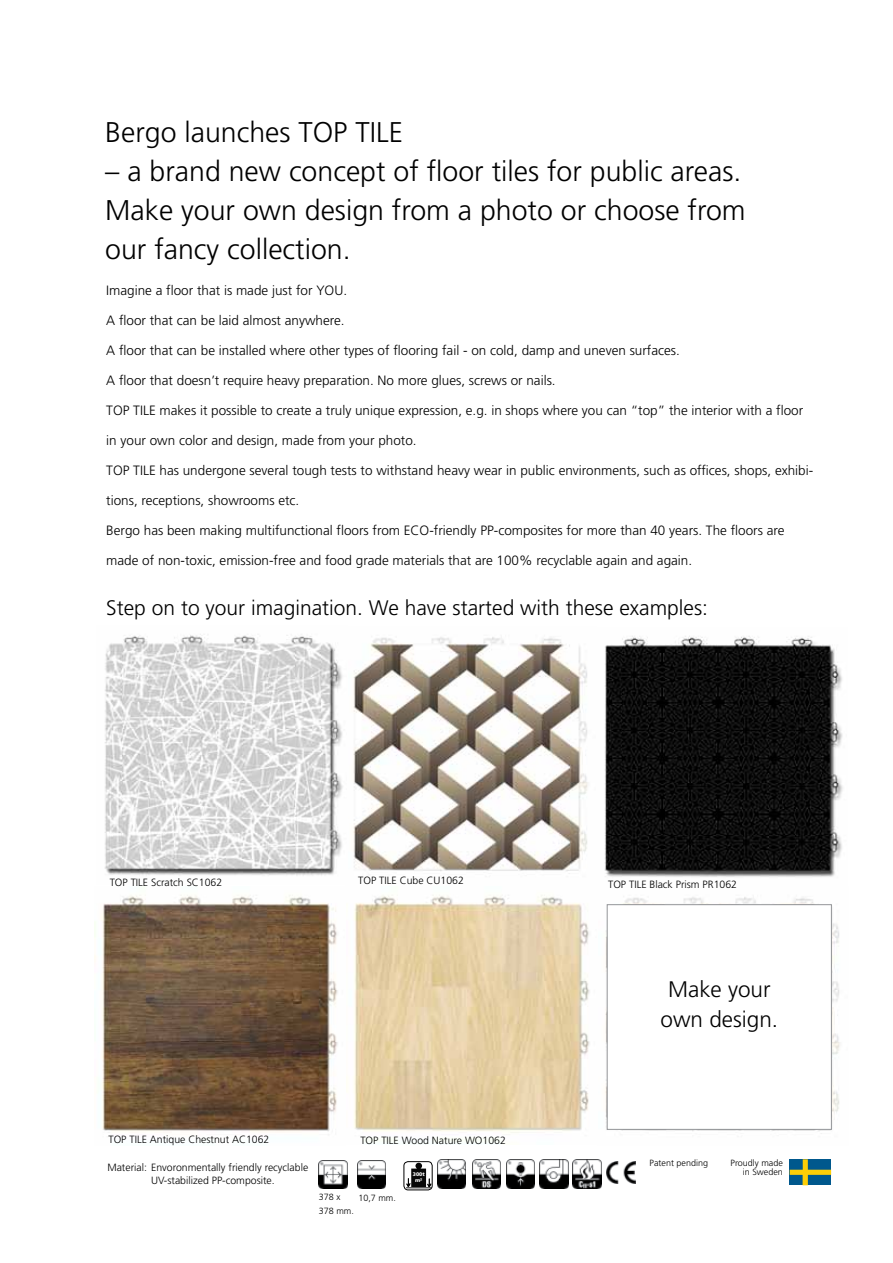
<style>
.page{position:relative;width:893px;height:1263px;background:#fff}
.page>*{position:absolute;margin:0;border:0;box-sizing:border-box;transform-origin:0 0}
.t1{font:300 28.5px/39px "Frutiger";color:#000}
.t2{font:300 22.5px/30px "Frutiger";color:#000;text-align:center}
.t3{font:300 21px "Frutiger";color:#000}
.t4{font:300 13.5px "Frutiger";color:#000}
.t5{font:300 10.5px/12.6px "Frutiger";color:#000}
.t6{font:300 9px/8.7px "Frutiger";color:#000;text-align:right}
.t7{font:900 5.25px/6.3px "Frutiger";color:#fff;text-align:center}
</style>
<div class="page">
<svg style="left:790px;top:1159px;width:41px;height:26px"></svg>
<img style="left:95px;top:895px;width:745px;height:239px">
<img style="left:353px;top:636px;width:490px;height:241px">
<img style="left:105px;top:634px;width:238px;height:242px">
<img style="left:319px;top:1160px;width:28px;height:28px">
<img style="left:357px;top:1160px;width:29px;height:28px">
<svg style="left:406px;top:1163px;width:25px;height:25px"></svg>
<div style="left:404px;top:1161px;width:29px;height:29px;border:1px solid #000;border-radius:4px"></div>
<img style="left:438px;top:1160px;width:28px;height:28px">
<img style="left:472px;top:1160px;width:28px;height:28px">
<img style="left:506px;top:1160px;width:29px;height:28px">
<img style="left:607px;top:1161px;width:28px;height:23px">
<img style="left:573px;top:1160px;width:28px;height:28px">
<img style="left:540px;top:1160px;width:28px;height:28px">
<div style="left:607px;top:904px;width:225px;height:226px;background:#fff;border:1px solid #939598"></div>
<h1 class="t1" style="left:105px;top:113px;width:299px">Bergo launches TOP TILE</h1>
<h1 class="t1" style="left:105px;top:152px;width:642px">– a brand new concept of floor tiles for public areas.<br>Make your own design from a photo or choose from our fancy collection.</h1>
<p class="t4" style="left:106px;top:283px;width:242px">Imagine a floor that is made just for YOU.</p>
<p class="t4" style="left:106px;top:313px;width:240px">A floor that can be laid almost anywhere.</p>
<p class="t4" style="left:106px;top:343px;width:575px">A floor that can be installed where other types of flooring fail - on cold, damp and uneven surfaces.</p>
<p class="t4" style="left:106px;top:373px;width:451px">A floor that doesn’t require heavy preparation. No more glues, screws or nails.</p>
<p class="t4" style="left:106px;top:403px;width:698px">TOP TILE makes it possible to create a truly unique expression, e.g. in shops where you can “top” the interior with a floor</p>
<p class="t4" style="left:106px;top:433px;width:312px">in your own color and design, made from your photo.</p>
<p class="t4" style="left:106px;top:463px;width:708px">TOP TILE has undergone several tough tests to withstand heavy wear in public environments, such as offices, shops, exhibi-</p>
<p class="t4" style="left:106px;top:493px;width:195px">tions, receptions, showrooms etc.</p>
<p class="t4" style="left:106px;top:523px;width:680px">Bergo has been making multifunctional floors from ECO-friendly PP-composites for more than 40 years. The floors are</p>
<p class="t4" style="left:106px;top:553px;width:587px">made of non-toxic, emission-free and food grade materials that are 100% recyclable again and again.</p>
<h3 class="t3" style="left:106px;top:596px;width:603px">Step on to your imagination. We have started with these examples:</h3>
<p class="t5" style="left:110px;top:876px;width:114px">TOP TILE Scratch SC1062</p>
<p class="t5" style="left:358px;top:874px;width:107px">TOP TILE Cube CU1062</p>
<p class="t5" style="left:108px;top:1133px;width:163px">TOP TILE Antique Chestnut AC1062</p>
<p class="t5" style="left:360px;top:1134px;width:147px">TOP TILE Wood Nature WO1062</p>
<p class="t5" style="left:608px;top:878px;width:130px">TOP TILE Black Prism PR1062</p>
<h2 class="t2" style="left:661px;top:975px;width:119px">Make your own design.</h2>
<p class="t5" style="left:151px;top:1161px;width:159px;text-indent:-44px">Material: Envoronmentally friendly recyclable<br>UV-stabilized PP-composite.</p>
<p class="t6" style="left:649px;top:1159px;width:60px">Patent pending</p>
<p class="t7" style="left:413px;top:1171px;width:13px">300t m²</p>
<p class="t6" style="left:319px;top:1190px;width:37px;line-height:13.5px;text-align:left">378 x<br>378 mm.</p>
<p class="t6" style="left:358px;top:1193px;width:39px">10,7 mm.</p>
<p class="t6" style="left:730px;top:1159px;width:54px">Proudly made in Sweden</p>
</div>
